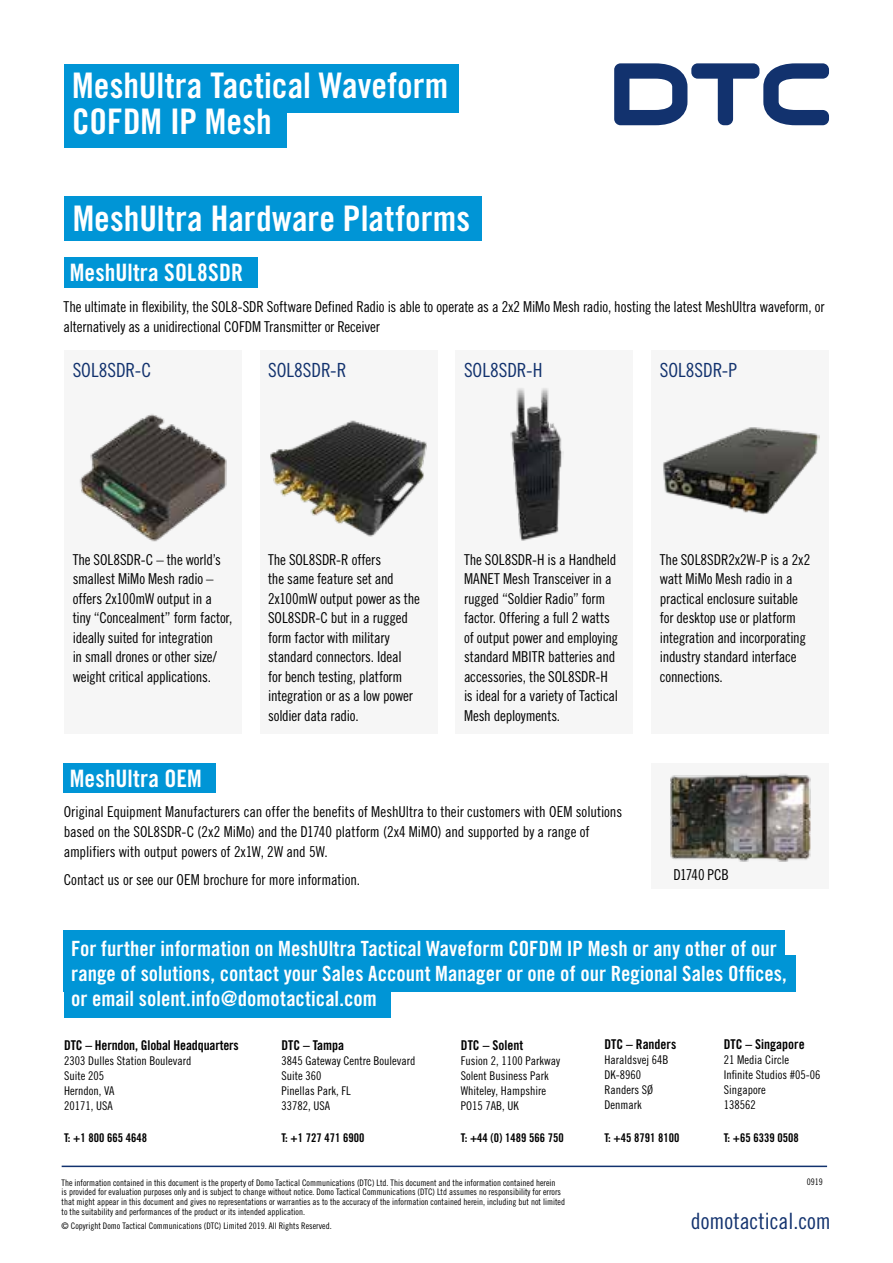
<style>
.page{position:relative;width:893px;height:1263px;background:#fff}
.page>*{position:absolute;margin:0;border:0;box-sizing:border-box;transform-origin:0 0}
.t1{font:35.25px/35.2px "Trade Gothic LT Pro Bd Cn 20";color:#fff}
.t2{font:24px "Trade Gothic LT Pro Bd Cn 20";letter-spacing:.01em;color:#fff}
.t3{font:22.5px "Trade Gothic LT Pro Cn 18";color:#12326e}
.t4{font:21px/25.3px "Trade Gothic LT Pro Bd Cn 20";color:#fff}
.t5{font:19.5px "Trade Gothic LT Pro Cn 18";color:#12326e}
.t6{font:15px/19.5px "Trade Gothic LT Pro Cn 18";letter-spacing:-.01em;color:#000}
.t7{font:15px "Trade Gothic LT Pro Cn 18";letter-spacing:-.03em;color:#000}
.t8{font:13.5px "Trade Gothic LT Pro Bd Cn 20";color:#000}
.t9{font:12px/15px "Trade Gothic LT Pro Cn 18";color:#000}
.t10{font:12px "Trade Gothic LT Pro Bd Cn 20";color:#000}
.t11{font:9px/9.8px "Trade Gothic LT Pro Cn 18";color:#000}
</style>
<div class="page">
<div style="left:651px;top:763px;width:178px;height:126px;background:#f6f6f6"></div>
<div style="left:64px;top:350px;width:178px;height:383px;background:#f6f6f6"></div>
<div style="left:260px;top:350px;width:178px;height:383px;background:#f6f6f6"></div>
<div style="left:455px;top:350px;width:178px;height:383px;background:#f6f6f6"></div>
<div style="left:651px;top:350px;width:178px;height:383px;background:#f6f6f6"></div>
<div style="left:64px;top:930px;width:721px;height:37px;background:#0095d6"></div>
<div style="left:64px;top:955px;width:732px;height:36px;background:#0095d6"></div>
<div style="left:64px;top:981px;width:326px;height:36px;background:#0095d6"></div>
<svg style="left:614px;top:63px;width:215px;height:62px"></svg>
<hr style="left:62px;top:1165px;width:765px;height:2px;background:#12326e">
<div style="left:64px;top:64px;width:394px;height:49px;background:#0095d6"></div>
<div style="left:64px;top:99px;width:223px;height:49px;background:#0095d6"></div>
<div style="left:64px;top:257px;width:194px;height:31px;background:#0095d6"></div>
<div style="left:64px;top:763px;width:152px;height:30px;background:#0095d6"></div>
<img style="left:80px;top:414px;width:147px;height:128px">
<img style="left:663px;top:427px;width:157px;height:88px">
<img style="left:270px;top:420px;width:157px;height:117px">
<img style="left:510px;top:388px;width:53px;height:153px">
<img style="left:670px;top:774px;width:140px;height:88px">
<div style="left:64px;top:197px;width:418px;height:44px;background:#0095d6"></div>
<h1 class="t1" style="left:72px;top:68px;width:378px">MeshUltra Tactical Waveform<br>COFDM IP Mesh</h1>
<h1 class="t1" style="left:73px;top:200px;width:399px">MeshUltra Hardware Platforms</h1>
<h2 class="t2" style="left:70px;top:258px;width:175px">MeshUltra SOL8SDR</h2>
<p class="t6" style="left:64px;top:297px;width:762px">The ultimate in flexibility, the SOL8-SDR Software Defined Radio is able to operate as a 2x2 MiMo Mesh radio, hosting the latest MeshUltra waveform, or alternatively as a unidirectional COFDM Transmitter or Receiver</p>
<h3 class="t5" style="left:73px;top:358px;width:80px">SOL8SDR-C</h3>
<h3 class="t5" style="left:464px;top:358px;width:80px">SOL8SDR-H</h3>
<h3 class="t5" style="left:660px;top:358px;width:79px">SOL8SDR-P</h3>
<h3 class="t5" style="left:268px;top:358px;width:80px">SOL8SDR-R</h3>
<p class="t6" style="left:73px;top:549px;width:161px">The SOL8SDR-C – the world’s smallest MiMo Mesh radio – offers 2x100mW output in a tiny “Concealment” form factor, ideally suited for integration<br>in small drones or other size/ weight critical applications.</p>
<p class="t6" style="left:268px;top:549px;width:153px">The SOL8SDR-R offers<br>the same feature set and<br>2x100mW output power as the<br>SOL8SDR-C but in a rugged form factor with military standard connectors. Ideal<br>for bench testing, platform integration or as a low power soldier data radio.</p>
<p class="t6" style="left:464px;top:549px;width:156px">The SOL8SDR-H is a Handheld<br>MANET Mesh Transceiver in a rugged “Soldier Radio” form factor. Offering a full 2 watts of output power and employing standard MBITR batteries and accessories, the SOL8SDR-H is ideal for a variety of Tactical<br>Mesh deployments.</p>
<p class="t6" style="left:660px;top:549px;width:152px">The SOL8SDR2x2W-P is a 2x2 watt MiMo Mesh radio in a practical enclosure suitable for desktop use or platform integration and incorporating industry standard interface connections.</p>
<h2 class="t2" style="left:70px;top:764px;width:134px">MeshUltra OEM</h2>
<p class="t6" style="left:64px;top:802px;width:560px">Original Equipment Manufacturers can offer the benefits of MeshUltra to their customers with OEM solutions based on the SOL8SDR-C (2x2 MiMo) and the D1740 platform (2x4 MiMO) and supported by a range of amplifiers with output powers of 2x1W, 2W and 5W.</p>
<p class="t6" style="left:64px;top:869px;width:298px">Contact us or see our OEM brochure for more information.</p>
<p class="t7" style="left:673px;top:865px;width:57px">D1740 PCB</p>
<h3 class="t4" style="left:71px;top:935px;width:717px">For further information on MeshUltra Tactical Waveform COFDM IP Mesh or any other of our range of solutions, contact your Sales Account Manager or one of our Regional Sales Offices, or email solent.info@domotactical.com</h3>
<p class="t8" style="left:64px;top:1037px;width:176px">DTC – Herndon, Global Headquarters</p>
<p class="t9" style="left:64px;top:1053px;width:129px">2303 Dulles Station Boulevard<br>Suite 205<br>Herndon, VA<br>20171, USA</p>
<p class="t10" style="left:64px;top:1130px;width:84px">T: +1 800 665 4648</p>
<p class="t8" style="left:281px;top:1037px;width:64px">DTC – Tampa</p>
<p class="t9" style="left:281px;top:1053px;width:135px">3845 Gateway Centre Boulevard<br>Suite 360<br>Pinellas Park, FL<br>33782, USA</p>
<p class="t10" style="left:281px;top:1131px;width:84px">T: +1 727 471 6900</p>
<p class="t8" style="left:461px;top:1037px;width:64px">DTC – Solent</p>
<p class="t9" style="left:461px;top:1053px;width:101px">Fusion 2, 1100 Parkway<br>Solent Business Park<br>Whiteley, Hampshire<br>PO15 7AB, UK</p>
<p class="t10" style="left:461px;top:1130px;width:104px">T: +44 (0) 1489 566 750</p>
<p class="t11" style="left:62px;top:1177px;width:505px">The information contained in this document is the property of Domo Tactical Communications (DTC) Ltd. This document and the information contained herein<br>is provided for evaluation purposes only and is subject to change without notice. Domo Tactical Communications (DTC) Ltd assumes no responsibility for errors that might appear in this document and gives no representations or warranties as to the accuracy of the information contained herein, including but not limited to the suitability and performances of the product or its intended application.</p>
<p class="t11" style="left:62px;top:1221px;width:272px">© Copyright Domo Tactical Communications (DTC) Limited 2019. All Rights Reserved.</p>
<p class="t8" style="left:604px;top:1036px;width:73px">DTC – Randers</p>
<p class="t9" style="left:604px;top:1052px;width:65px">Haraldsvej 64B<br>DK-8960<br>Randers SØ<br>Denmark</p>
<p class="t10" style="left:604px;top:1130px;width:76px">T: +45 8791 8100</p>
<p class="t8" style="left:724px;top:1036px;width:82px">DTC – Singapore</p>
<p class="t9" style="left:724px;top:1052px;width:98px">21 Media Circle<br>Infinite Studios #05-06<br>Singapore<br>138562</p>
<p class="t10" style="left:724px;top:1130px;width:76px">T: +65 6339 0508</p>
<p class="t11" style="left:807px;top:1177px;width:17px">0919</p>
<h3 class="t3" style="left:691px;top:1207px;width:141px">domotactical.com</h3>
</div>
